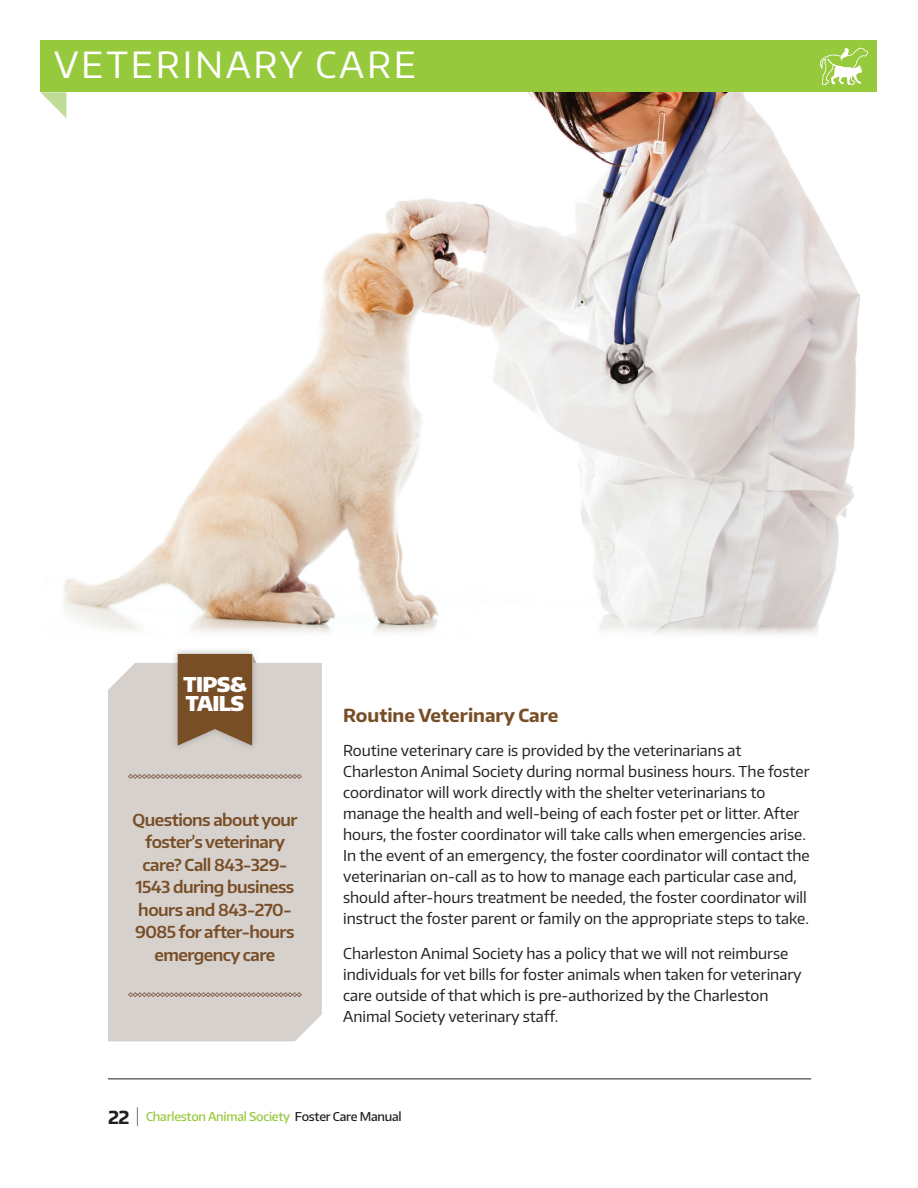
<style>
.page{position:relative;width:918px;height:1188px;background:#fff}
.page>*{position:absolute;margin:0;border:0;box-sizing:border-box;transform-origin:0 0}
.t1{font:36px "Encode Sans";letter-spacing:.08em;color:#fff}
.t2{font:900 20.4px/19.2px "Encode Sans";letter-spacing:-.03em;color:#fff}
.t3{font:700 18px "Encode Sans";color:#784e27}
.t4{font:600 16.5px/22.5px "Encode Sans";letter-spacing:-.03em;color:#784e27;text-align:center}
.t5{font:15px/21px "Encode Sans";color:#231f20}
.t6{font:500 12.15px "Encode Sans";letter-spacing:-.02em;color:#96c93c}
.s1{font-weight:700;font-size:18px;color:#231f20}
.s2{font-size:18.15px;color:#231f20}
.s3{color:#231f20}
</style>
<div class="page">
<img style="left:64px;top:92px;width:796px;height:543px">
<div style="left:40px;top:40px;width:838px;height:52px;background:#96c93c"></div>
<svg style="left:40px;top:92px;width:26px;height:26px"></svg>
<svg style="left:820px;top:48px;width:48px;height:37px"></svg>
<div style="left:108px;top:663px;width:214px;height:378px;background:#d7d1cd"></div>
<svg style="left:128px;top:774px;width:174px;height:5px"></svg>
<svg style="left:128px;top:992px;width:174px;height:5px"></svg>
<div style="left:170px;top:646px;width:90px;height:106px;background:#231f20;opacity:.25"></div>
<svg style="left:178px;top:654px;width:78px;height:92px;background:#835e3c"></svg>
<hr style="left:108px;top:1078px;width:703px;height:1px;background:#231f20">
<h1 class="t1" style="left:54px;top:40px;width:364px">VETERINARY CARE</h1>
<h2 class="t2" style="left:183px;top:674px;width:65px">TIPS&amp;<br>TAILS</h2>
<p class="t4" style="left:133px;top:808px;width:167px">Questions about your foster’s veterinary care? Call 843-329-<br>1543 during business hours and 843-270-<br>9085 for after-hours emergency care</p>
<p class="t3" style="left:343px;top:703px;width:217px">Routine Veterinary Care</p>
<p class="t5" style="left:343px;top:740px;width:468px">Routine veterinary care is provided by the veterinarians at Charleston Animal Society during normal business hours. The foster coordinator will work directly with the shelter veterinarians to manage the health and well-being of each foster pet or litter. After hours, the foster coordinator will take calls when emergencies arise.<br>In the event of an emergency, the foster coordinator will contact the veterinarian on-call as to how to manage each particular case and, should after-hours treatment be needed, the foster coordinator will instruct the foster parent or family on the appropriate steps to take.</p>
<p class="t5" style="left:343px;top:942px;width:460px">Charleston Animal Society has a policy that we will not reimburse individuals for vet bills for foster animals when taken for veterinary care outside of that which is pre-authorized by the Charleston Animal Society veterinary staff.</p>
<p class="t6" style="left:108px;top:1108px;width:295px"><span class="s1">22</span> <span class="s2">|</span> Charleston Animal Society <span class="s3">Foster Care Manual</span></p>
</div>
